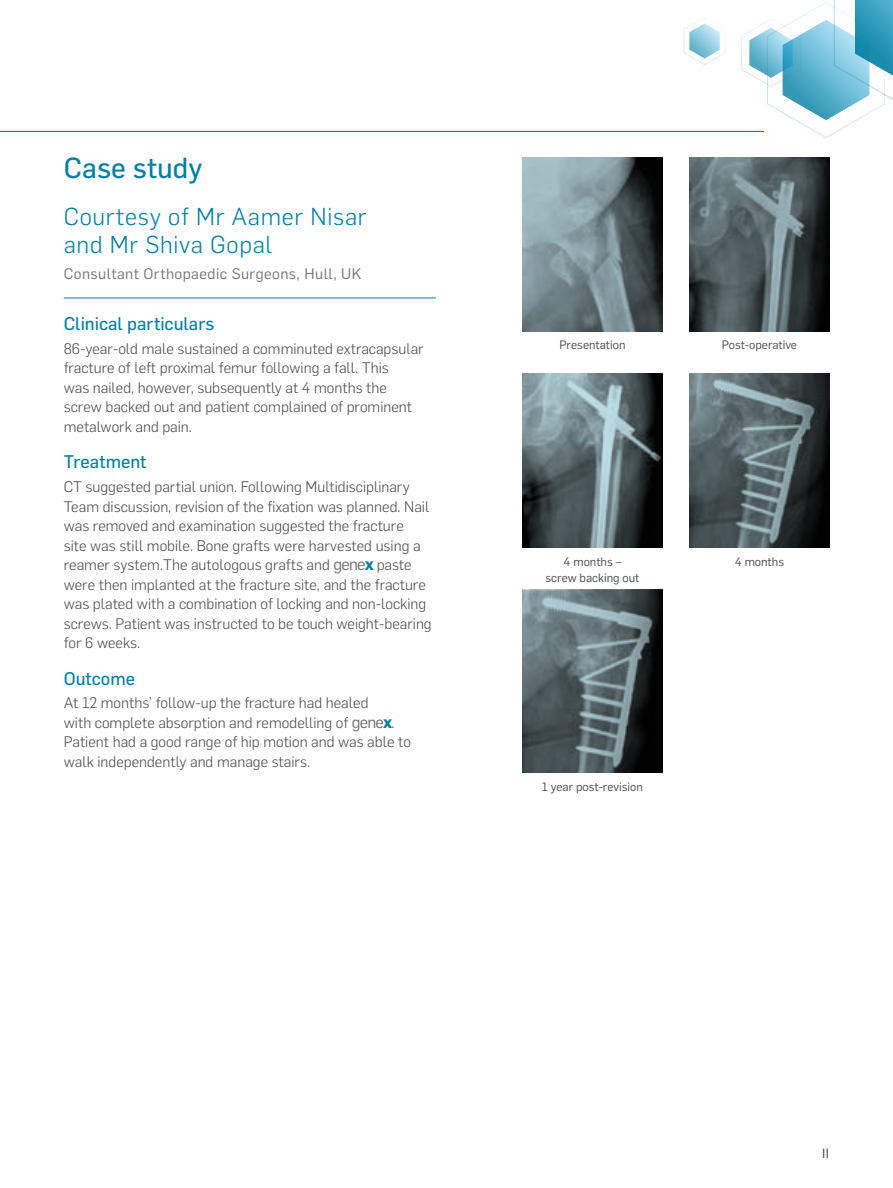
<style>
.page{position:relative;width:893px;height:1188px;background:#fff}
.page>*{position:absolute;margin:0;border:0;box-sizing:border-box;transform-origin:0 0}
.t1{font:28.5px "Flama";color:#007fa3}
.t2{font:300 24px/28.5px "Flama";letter-spacing:.03em;color:#007fa3}
.t3{font:18px "Flama";color:#007fa3}
.t4{font:300 15px/19.5px "Flama";color:#4a4a49}
.t5{font:15px "Flama";letter-spacing:.03em;color:#757474}
.t6{font:300 13.5px "Ministry";color:#4a4a49}
.t7{font:12px/16.5px "Flama";color:#4a4a49;text-align:center}
.s1{font-weight:400;font-size:16.5px;color:#706f6f}
.s2{font-weight:700;font-size:16.5px;color:#007fa3}
</style>
<div class="page">
<svg style="left:523px;top:157px;width:139px;height:175px;background:#6b7d82"></svg>
<svg style="left:523px;top:374px;width:139px;height:174px;background:#58676b"></svg>
<svg style="left:523px;top:590px;width:139px;height:183px;background:#525f63"></svg>
<svg style="left:690px;top:157px;width:139px;height:175px;background:#4e5a5e"></svg>
<svg style="left:690px;top:374px;width:139px;height:174px;background:#4d5a5d"></svg>
<svg style="left:741px;top:0;width:152px;height:138px"></svg>
<svg style="left:684px;top:17px;width:41px;height:48px"></svg>
<hr style="left:0;top:131px;width:764px;height:1px;background:#007fa3">
<hr style="left:64px;top:298px;width:372px;height:1px;background:#007fa3">
<h1 class="t1" style="left:64px;top:150px;width:140px">Case study</h1>
<h2 class="t2" style="left:64px;top:201px;width:304px">Courtesy of Mr Aamer Nisar and Mr Shiva Gopal</h2>
<p class="t5" style="left:64px;top:263px;width:299px">Consultant Orthopaedic Surgeons, Hull, UK</p>
<p class="t3" style="left:64px;top:313px;width:152px">Clinical particulars</p>
<p class="t4" style="left:64px;top:338px;width:361px">86-year-old male sustained a comminuted extracapsular fracture of left proximal femur following a fall. This<br>was nailed, however, subsequently at 4 months the screw backed out and patient complained of prominent metalwork and pain.</p>
<p class="t3" style="left:64px;top:451px;width:84px">Treatment</p>
<p class="t4" style="left:64px;top:476px;width:369px">CT suggested partial union. Following Multidisciplinary Team discussion, revision of the fixation was planned. Nail was removed and examination suggested the fracture<br>site was still mobile. Bone grafts were harvested using a reamer system.The autologous grafts and <span class="s1">gene</span><span class="s2">x</span> paste were then implanted at the fracture site, and the fracture was plated with a combination of locking and non-locking screws. Patient was instructed to be touch weight-bearing for 6 weeks.</p>
<p class="t3" style="left:64px;top:667px;width:73px">Outcome</p>
<p class="t4" style="left:64px;top:693px;width:349px">At 12 months’ follow-up the fracture had healed<br>with complete absorption and remodelling of <span class="s1">gene</span><span class="s2">x</span>.<br>Patient had a good range of hip motion and was able to walk independently and manage stairs.</p>
<p class="t7" style="left:559px;top:336px;width:68px">Presentation</p>
<p class="t7" style="left:722px;top:336px;width:77px">Post-operative</p>
<p class="t7" style="left:545px;top:552px;width:95px">4 months –<br>screw backing out</p>
<p class="t7" style="left:542px;top:777px;width:102px">1 year post-revision</p>
<p class="t7" style="left:735px;top:552px;width:51px">4 months</p>
<p class="t6" style="left:822px;top:1145px;width:9px">11</p>
</div>
